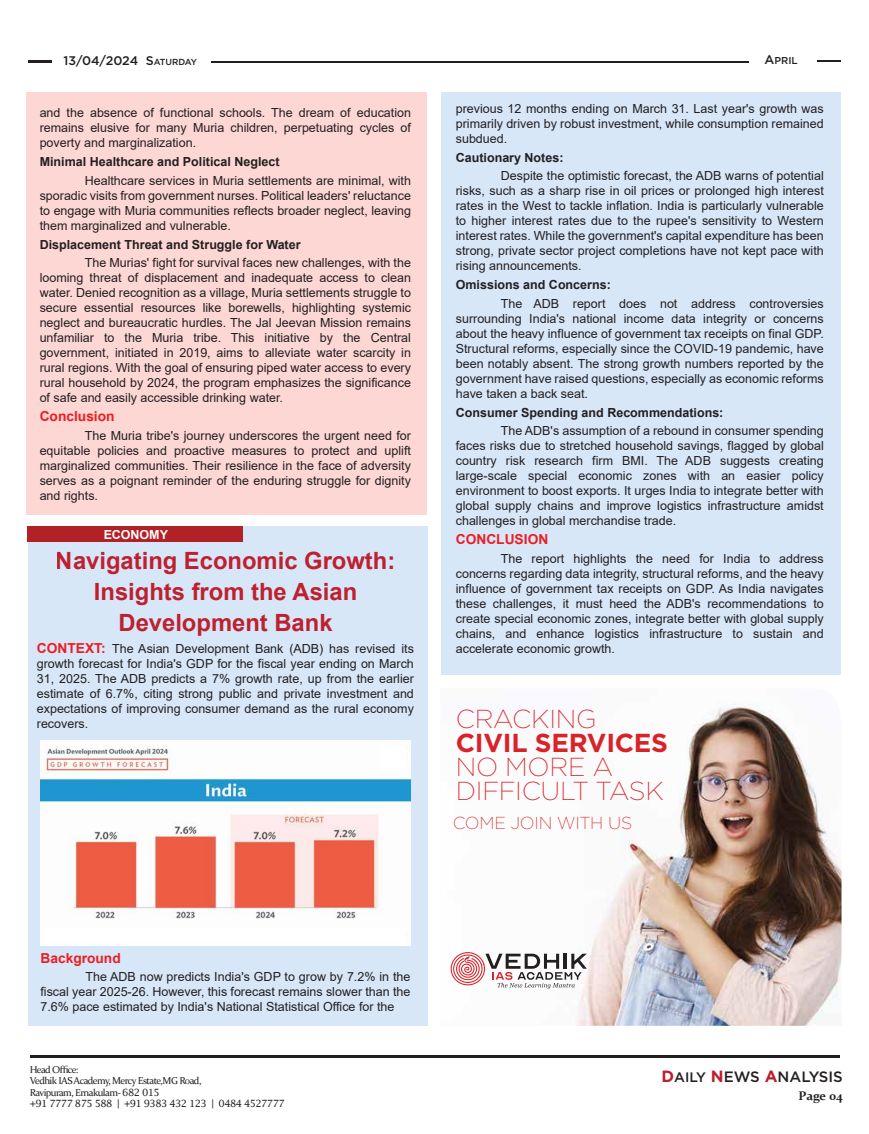
<style>
.page{position:relative;width:869px;height:1134px;background:#fff}
.page>*{position:absolute;margin:0;border:0;box-sizing:border-box;transform-origin:0 0}
.t1{font:200 26px/24.2px "Gotham";letter-spacing:-.01em;color:#d82329}
.t2{font:700 26px "Gotham";letter-spacing:-.01em;color:#d82329}
.t3{font:700 23.75px/31.2px "Arial";color:#be1e2d;text-align:center}
.t4{font:200 17.38px "Gotham";letter-spacing:-.01em;color:#d82329}
.t5{font:500 15px "Gotham";color:#231f20}
.t6{font:700 13.75px "Arial";color:#ed1d24}
.t7{font:12.5px/15px "Arial";color:#231f20;text-align:justify}
.t8{font:700 12.5px "Arial";color:#231f20}
.t9{font:500 12.5px "Gotham";color:#231f20}
.t10{font:700 12.5px "Arial";color:#fff}
.t11{font:700 12.5px "Constantia";letter-spacing:-.01em;color:#231f20}
.t12{font:10px/11.2px "Constantia";letter-spacing:-.06em;color:#231f20}
.t13{font:10px "Lucida Fax";letter-spacing:-.06em;color:#231f20}
.t14{font:500 10px "Gotham";color:#231f20}
.s1{font-size:8.75px}
.s2{font-size:12.5px}
.s3{font-weight:700;font-size:13.75px;color:#ed1d24}
.s4{font-family:"Lucida Fax"}
.s5{font-weight:700;font-size:16.25px;color:#be1e2d}
.s6{font-size:13.75px}
</style>
<div class="page">
<img style="left:576px;top:703px;width:265px;height:323px">
<svg style="left:450px;top:952px;width:136px;height:37px"></svg>
<div style="left:27px;top:92px;width:400px;height:422px;background:#fcd7d4"></div>
<div style="left:28px;top:526px;width:399px;height:500px;background:#d7e7f7"></div>
<div style="left:441px;top:92px;width:399px;height:582px;background:#d7e7f7"></div>
<div style="left:28px;top:526px;width:215px;height:16px;background:#b21f24"></div>
<hr style="left:28px;top:60px;width:23px;height:2px;background:#231f20">
<hr style="left:817px;top:60px;width:23px;height:2px;background:#231f20">
<hr style="left:212px;top:62px;width:536px;height:1px;background:#231f20">
<hr style="left:30px;top:1056px;width:808px;height:2px;background:#231f20">
<img style="left:41px;top:740px;width:369px;height:205px">
<div style="left:380px;top:745px;width:26px;height:26px;background:#fff"></div>
<div style="left:44px;top:928px;width:362px;height:14px;background:#fff"></div>
<p class="t9" style="left:63px;top:53px;width:135px">13/04/2024 S<span class="s1">ATURDAY</span></p>
<p class="t14" style="left:764px;top:54px;width:35px"><span class="s2">A</span>PRIL</p>
<p class="t7" style="left:40px;top:105px;width:372px">and the absence of functional schools. The dream of education remains elusive for many Muria children, perpetuating cycles of poverty and marginalization.</p>
<p class="t8" style="left:40px;top:153px;width:241px">Minimal Healthcare and Political Neglect</p>
<p class="t7" style="left:40px;top:173px;width:372px;text-indent:45px">Healthcare services in Muria settlements are minimal, with sporadic visits from government nurses. Political leaders' reluctance to engage with Muria communities reflects broader neglect, leaving them marginalized and vulnerable.</p>
<p class="t8" style="left:40px;top:235px;width:262px">Displacement Threat and Struggle for Water</p>
<p class="t7" style="left:40px;top:255px;width:372px;text-indent:45px">The Murias' fight for survival faces new challenges, with the looming threat of displacement and inadequate access to clean water. Denied recognition as a village, Muria settlements struggle to secure essential resources like borewells, highlighting systemic neglect and bureaucratic hurdles. The Jal Jeevan Mission remains unfamiliar to the Muria tribe. This initiative by the Central government, initiated in 2019, aims to alleviate water scarcity in rural regions. With the goal of ensuring piped water access to every rural household by 2024, the program emphasizes the significance of safe and easily accessible drinking water.</p>
<p class="t6" style="left:40px;top:407px;width:76px">Conclusion</p>
<p class="t7" style="left:40px;top:428px;width:372px;text-indent:45px">The Muria tribe's journey underscores the urgent need for equitable policies and proactive measures to protect and uplift marginalized communities. Their resilience in the face of adversity serves as a poignant reminder of the enduring struggle for dignity and rights.</p>
<p class="t10" style="left:103px;top:526px;width:66px">ECONOMY</p>
<h2 class="t3" style="left:56px;top:545px;width:341px">Navigating Economic Growth:<br>Insights from the Asian<br>Development Bank</h2>
<p class="t7" style="left:37px;top:641px;width:378px"><span class="s3">CONTEXT:</span> The Asian Development Bank (ADB) has revised its growth forecast for India's GDP for the fiscal year ending on March 31, 2025. The ADB predicts a 7% growth rate, up from the earlier estimate of 6.7%, citing strong public and private investment and expectations of improving consumer demand as the rural economy recovers.</p>
<p class="t7" style="left:455px;top:101px;width:369px">previous 12 months ending on March 31. Last year's growth was primarily driven by robust investment, while consumption remained subdued.</p>
<p class="t8" style="left:455px;top:148px;width:109px">Cautionary Notes:</p>
<p class="t7" style="left:455px;top:168px;width:369px;text-indent:45px">Despite the optimistic forecast, the ADB warns of potential risks, such as a sharp rise in oil prices or prolonged high interest rates in the West to tackle inflation. India is particularly vulnerable to higher interest rates due to the rupee's sensitivity to Western interest rates. While the government's capital expenditure has been strong, private sector project completions have not kept pace with rising announcements.</p>
<p class="t8" style="left:455px;top:276px;width:156px">Omissions and Concerns:</p>
<p class="t7" style="left:455px;top:296px;width:369px;text-indent:45px">The ADB report does not address controversies surrounding India's national income data integrity or concerns about the heavy influence of government tax receipts on final GDP.<br>Structural reforms, especially since the COVID-19 pandemic, have been notably absent. The strong growth numbers reported by the government have raised questions, especially as economic reforms have taken a back seat.</p>
<p class="t8" style="left:455px;top:403px;width:269px">Consumer Spending and Recommendations:</p>
<p class="t7" style="left:455px;top:423px;width:369px;text-indent:45px">The ADB's assumption of a rebound in consumer spending faces risks due to stretched household savings, flagged by global country risk research firm BMI. The ADB suggests creating large-scale special economic zones with an easier policy environment to boost exports. It urges India to integrate better with global supply chains and improve logistics infrastructure amidst challenges in global merchandise trade.</p>
<p class="t6" style="left:455px;top:529px;width:94px">CONCLUSION</p>
<p class="t7" style="left:455px;top:551px;width:369px;text-indent:45px">The report highlights the need for India to address concerns regarding data integrity, structural reforms, and the heavy influence of government tax receipts on GDP. As India navigates these challenges, it must heed the ADB's recommendations to create special economic zones, integrate better with global supply chains, and enhance logistics infrastructure to sustain and accelerate economic growth.</p>
<h1 class="t1" style="left:455px;top:706px;width:142px">CRACKING</h1>
<h1 class="t2" style="left:455px;top:728px;width:214px">CIVIL SERVICES</h1>
<h1 class="t1" style="left:455px;top:755px;width:210px">NO MORE A<br>DIFFICULT TASK</h1>
<h3 class="t4" style="left:452px;top:813px;width:181px">COME JOIN WITH US</h3>
<p class="t6" style="left:40px;top:948px;width:82px">Background</p>
<p class="t7" style="left:40px;top:969px;width:371px;text-indent:45px">The ADB now predicts India's GDP to grow by 7.2% in the fiscal year 2025-26. However, this forecast remains slower than the 7.6% pace estimated by India's National Statistical Office for the</p>
<p class="t12" style="left:30px;top:1064px;width:173px">Head Office:<br>Vedhik IAS Academy, Mercy Estate,MG Road,<br>Ravipuram, Ernakulam- <span class="s4">682 015</span></p>
<p class="t13" style="left:30px;top:1097px;width:256px">+91 7777 875 588 | +91 9383 432 123 | 0484 4527777</p>
<p class="t5" style="left:661px;top:1067px;width:183px"><span class="s5">D</span><span class="s6">AILY</span> <span class="s5">N</span>EWS <span class="s5">A</span>NALYSIS</p>
<p class="t11" style="left:798px;top:1087px;width:46px">Page 04</p>
</div>
